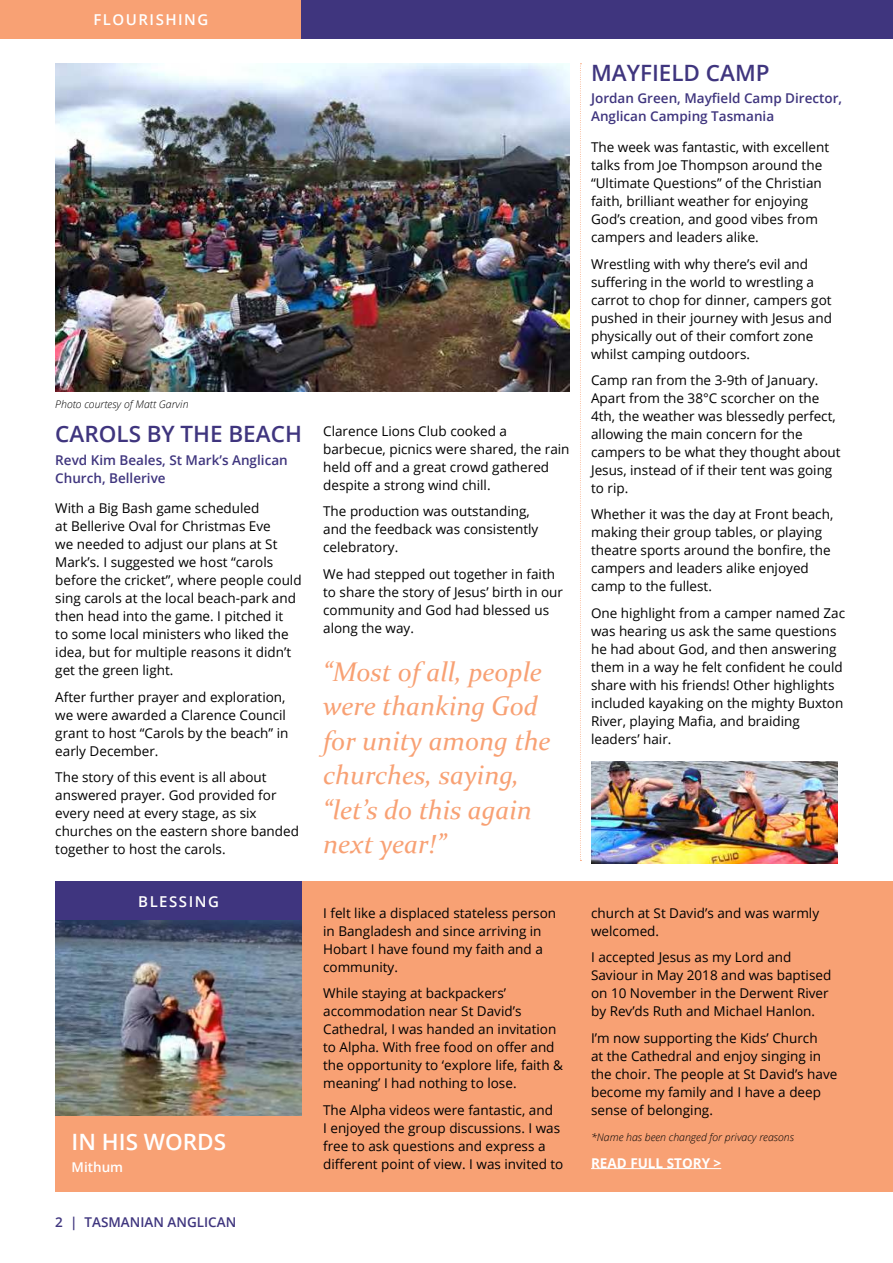
<style>
.page{position:relative;width:893px;height:1263px;background:#fff}
.page>*{position:absolute;margin:0;border:0;box-sizing:border-box;transform-origin:0 0}
.t1{font:italic 27px/34.5px "Constantia";color:#f8a174}
.t2{font:600 22.5px "Open Sans";color:#3f357e}
.t3{font:600 22.5px "Open Sans";color:#fff}
.t4{font:600 15px "Open Sans";letter-spacing:.1em;color:#fff}
.t5{font:13.5px/18px "Open Sans";color:#000}
.t6{font:600 13.5px/18px "Open Sans";color:#3f357e}
.t7{font:700 13.5px "Open Sans";color:#fff}
.t8{font:600 13.5px "Open Sans";color:#fff}
.t9{font:italic 300 10.5px "Open Sans";color:#000}
</style>
<div class="page">
<img style="left:55px;top:64px;width:515px;height:327px">
<div style="left:55px;top:882px;width:838px;height:310px;background:#f8a174"></div>
<hr style="left:591px;top:1168px;width:130px;height:1px;background:#fff">
<img style="left:55px;top:920px;width:247px;height:195px">
<div style="left:0;top:0;width:302px;height:38px;background:#f8a174"></div>
<div style="left:302px;top:0;width:591px;height:38px;background:#3f357e"></div>
<div style="left:55px;top:882px;width:247px;height:38px;background:#3f357f"></div>
<svg style="left:580px;top:63px;width:1px;height:798px"></svg>
<img style="left:591px;top:761px;width:247px;height:102px">
<p class="t4" style="left:93px;top:13px;width:116px">FLOURISHING</p>
<p class="t9" style="left:55px;top:397px;width:135px">Photo courtesy of Matt Garvin</p>
<h2 class="t2" style="left:55px;top:425px;width:248px">CAROLS BY THE BEACH</h2>
<p class="t6" style="left:55px;top:452px;width:234px">Revd Kim Beales, St Mark’s Anglican<br>Church, Bellerive</p>
<p class="t5" style="left:55px;top:501px;width:248px">With a Big Bash game scheduled<br>at Bellerive Oval for Christmas Eve<br>we needed to adjust our plans at St Mark’s. I suggested we host “carols before the cricket”, where people could sing carols at the local beach-park and then head into the game. I pitched it<br>to some local ministers who liked the idea, but for multiple reasons it didn’t get the green light.</p>
<p class="t5" style="left:55px;top:689px;width:235px">After further prayer and exploration, we were awarded a Clarence Council grant to host “Carols by the beach” in early December.</p>
<p class="t5" style="left:55px;top:770px;width:245px">The story of this event is all about answered prayer. God provided for every need at every stage, as six churches on the eastern shore banded together to host the carols.</p>
<p class="t4" style="left:138px;top:895px;width:82px">BLESSING</p>
<h2 class="t3" style="left:72px;top:1132px;width:156px">IN HIS WORDS</h2>
<p class="t8" style="left:72px;top:1162px;width:53px">Mithum</p>
<p class="t6" style="left:55px;top:1214px;width:183px">2 | TASMANIAN ANGLICAN</p>
<p class="t5" style="left:323px;top:423px;width:248px">Clarence Lions Club cooked a barbecue, picnics were shared, the rain held off and a great crowd gathered despite a strong wind chill.</p>
<p class="t5" style="left:323px;top:503px;width:217px">The production was outstanding, and the feedback was consistently celebratory.</p>
<p class="t5" style="left:323px;top:566px;width:241px">We had stepped out together in faith to share the story of Jesus’ birth in our community and God had blessed us along the way.</p>
<h1 class="t1" style="left:323px;top:657px;width:229px">“Most of all, people were thanking God for unity among the churches, saying, “let’s do this again next year!”</h1>
<p class="t5" style="left:323px;top:905px;width:234px">I felt like a displaced stateless person in Bangladesh and since arriving in<br>Hobart I have found my faith and a community.</p>
<p class="t5" style="left:323px;top:985px;width:241px">While staying at backpackers’ accommodation near St David’s Cathedral, I was handed an invitation to Alpha. With free food on offer and the opportunity to ‘explore life, faith &amp; meaning’ I had nothing to lose.</p>
<p class="t5" style="left:323px;top:1102px;width:242px">The Alpha videos were fantastic, and<br>I enjoyed the group discussions. I was free to ask questions and express a different point of view. I was invited to</p>
<h2 class="t2" style="left:591px;top:64px;width:180px">MAYFIELD CAMP</h2>
<p class="t6" style="left:591px;top:89px;width:253px">Jordan Green, Mayfield Camp Director,<br>Anglican Camping Tasmania</p>
<p class="t5" style="left:591px;top:139px;width:240px">The week was fantastic, with excellent talks from Joe Thompson around the “Ultimate Questions” of the Christian faith, brilliant weather for enjoying God’s creation, and good vibes from campers and leaders alike.</p>
<p class="t5" style="left:591px;top:256px;width:242px">Wrestling with why there’s evil and suffering in the world to wrestling a carrot to chop for dinner, campers got pushed in their journey with Jesus and physically out of their comfort zone whilst camping outdoors.</p>
<p class="t5" style="left:591px;top:372px;width:251px">Camp ran from the 3-9th of January.<br>Apart from the 38°C scorcher on the<br>4th, the weather was blessedly perfect, allowing the main concern for the campers to be what they thought about<br>Jesus, instead of if their tent was going to rip.</p>
<p class="t5" style="left:591px;top:507px;width:244px">Whether it was the day at Front beach, making their group tables, or playing theatre sports around the bonfire, the campers and leaders alike enjoyed camp to the fullest.</p>
<p class="t5" style="left:591px;top:605px;width:256px">One highlight from a camper named Zac was hearing us ask the same questions he had about God, and then answering them in a way he felt confident he could share with his friends! Other highlights included kayaking on the mighty Buxton River, playing Mafia, and braiding leaders’ hair.</p>
<p class="t5" style="left:591px;top:905px;width:230px">church at St David’s and was warmly welcomed.</p>
<p class="t5" style="left:591px;top:949px;width:242px">I accepted Jesus as my Lord and Saviour in May 2018 and was baptised on 10 November in the Derwent River by Rev’ds Ruth and Michael Hanlon.</p>
<p class="t5" style="left:591px;top:1030px;width:248px">I’m now supporting the Kids’ Church<br>at the Cathedral and enjoy singing in the choir. The people at St David’s have become my family and I have a deep sense of belonging.</p>
<p class="t9" style="left:591px;top:1130px;width:204px">*Name has been changed for privacy reasons</p>
<p class="t7" style="left:591px;top:1157px;width:132px">READ FULL STORY &gt;</p>
</div>
